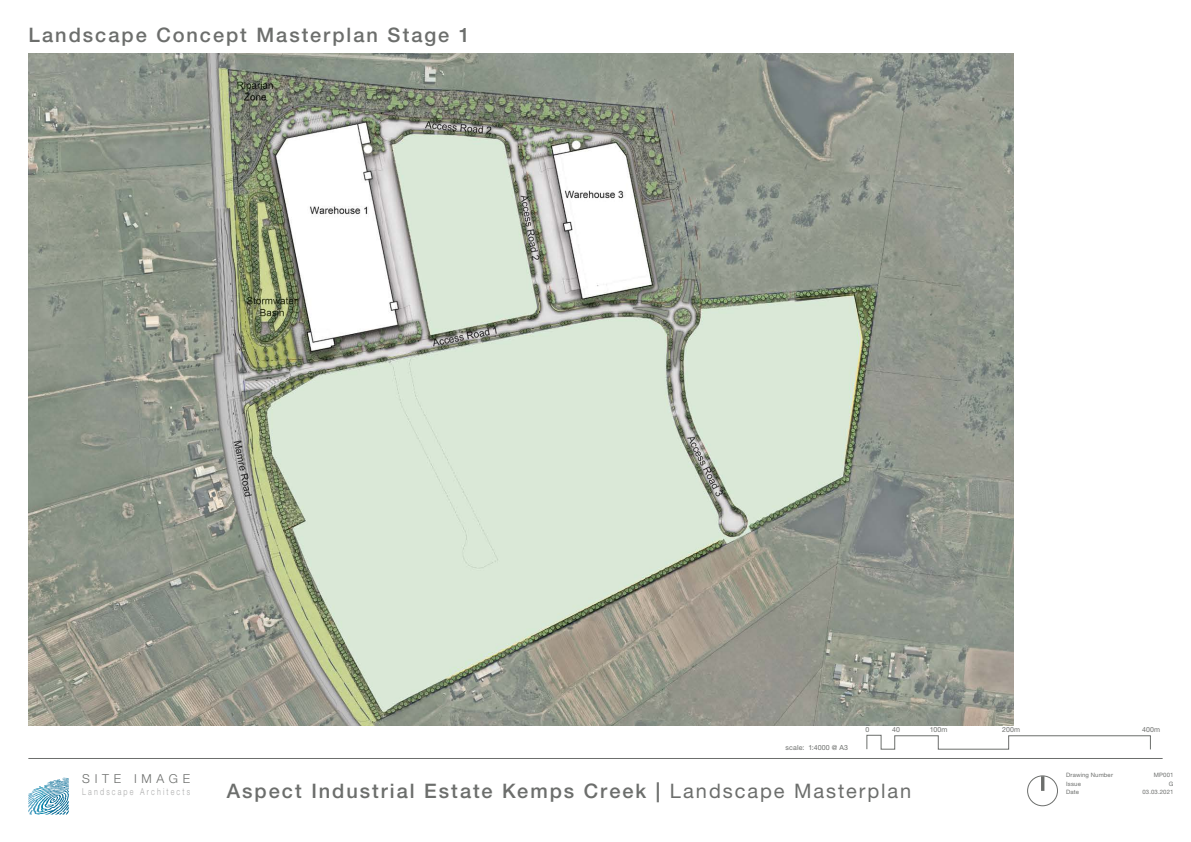
<style>
.page{position:relative;width:1191px;height:842px;background:#fff}
.page>*{position:absolute;margin:0;border:0;box-sizing:border-box;transform-origin:0 0}
.heading{font:500 20px "Helvetica Neue LT Pro";letter-spacing:.1em;color:#6c6e6c}
.t1{font:300 12.4px "Helvetica Neue LT Pro";letter-spacing:.38em;color:#6c6e6c}
.t2{font:300 9.5px "Helvetica Neue LT Pro";letter-spacing:.3em;color:#aaabab;scale:.75 1}
.t3{font:7px "Helvetica Neue LT Pro";letter-spacing:.02em;color:#6c6e6c}
.t4{font:6px "Helvetica Neue LT Pro";letter-spacing:.02em;color:#6c6e6c}
.s1{font-weight:400}
</style>
<div class="page">
<hr style="left:28px;top:758px;width:1134px;height:1px;background:#6c6e6c">
<div style="left:1027px;top:776px;width:30px;height:30px;border:1px solid #6c6e6c;border-radius:50%"></div>
<hr style="left:1041px;top:776px;width:3px;height:15px;background:#6c6e6c">
<img style="left:28px;top:54px;width:985px;height:672px">
<svg style="left:866px;top:735px;width:284px;height:15px"></svg>
<p class="heading" style="left:28px;top:23px;width:443px">Landscape Concept Masterplan Stage 1</p>
<p class="t3" style="left:785px;top:743px;width:64px">scale: 1:4000 @ A3</p>
<p class="t3" style="left:865px;top:726px;width:5px">0</p>
<p class="t3" style="left:892px;top:726px;width:9px">40</p>
<p class="t3" style="left:929px;top:726px;width:19px">100m</p>
<p class="t3" style="left:1002px;top:726px;width:20px">200m</p>
<p class="t3" style="left:1142px;top:726px;width:20px">400m</p>
<p class="t1" style="left:82px;top:771px;width:109px">SITE IMAGE</p>
<p class="t2" style="left:82px;top:785px;width:145px">Landscape Architects</p>
<p class="heading" style="left:227px;top:779px;width:686px">Aspect Industrial Estate Kemps Creek | <span class="s1">Landscape Masterplan</span></p>
<p class="t4" style="left:1066px;top:771px;width:48px">Drawing Number</p>
<p class="t4" style="left:1153px;top:771px;width:21px">MP001</p>
<p class="t4" style="left:1066px;top:780px;width:16px">Issue</p>
<p class="t4" style="left:1168px;top:780px;width:6px">G</p>
<p class="t4" style="left:1066px;top:789px;width:14px">Date</p>
<p class="t4" style="left:1142px;top:789px;width:32px">03.03.2021</p>
</div>
